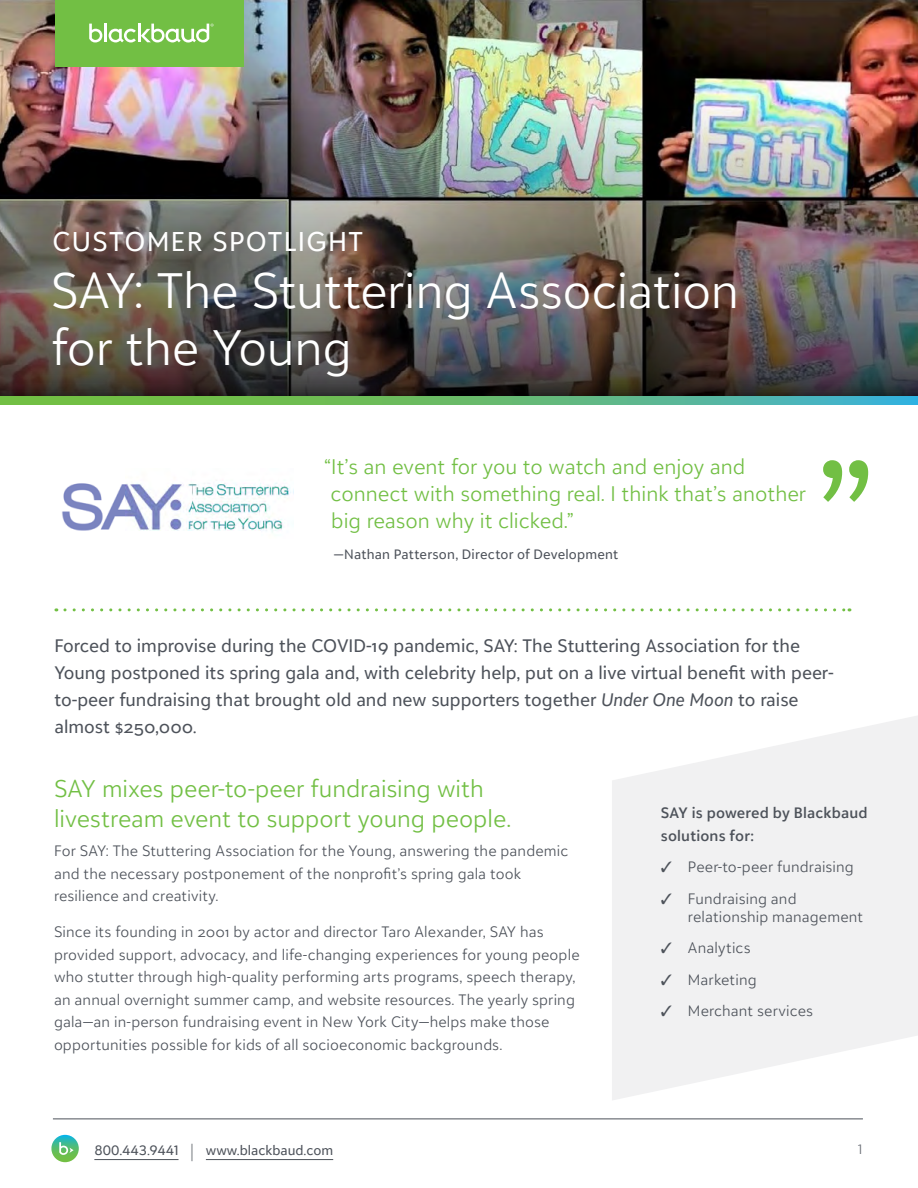
<style>
.page{position:relative;width:918px;height:1188px;background:#fff}
.page>*{position:absolute;margin:0;border:0;box-sizing:border-box;transform-origin:0 0}
.Hero_Image_Headline{font:300 49.5px/57px "Blackbaud Sans";letter-spacing:-.01em;color:#fff}
.Collateral_Type{font:27px "Blackbaud Sans";letter-spacing:.05em;color:#fff}
.Body_Header{font:300 24px/30px "Blackbaud Sans";color:#72bf44}
.Pull_Quote{font:300 21px/27px "Blackbaud Sans";color:#72bf44}
.Org_Summary_-_Rule_A{font:18px/27px "Blackbaud Sans";color:#4d525a}
.Body_Text{font:300 15px/22.5px "Blackbaud Sans";letter-spacing:.01em;color:#4d525a}
.Sidebar_Powered_by_T{font:600 15px/22.5px "Blackbaud Sans";letter-spacing:.01em;color:#4d525a}
.Pull_Quote_Attributi{font:13.5px "Blackbaud Sans";letter-spacing:.01em;color:#4d525a}
.t1{font:300 13.5px "Blackbaud Sans";color:#686c74}
.s1{font-style:italic}
.s2{font-weight:300;font-size:20.25px;color:#71757b}
</style>
<div class="page">
<hr style="left:53px;top:1119px;width:810px;height:1px;background:#4d525a">
<svg style="left:51px;top:1135px;width:28px;height:27px"></svg>
<svg style="left:59px;top:1142px;width:15px;height:13px"></svg>
<hr style="left:94px;top:1159px;width:85px;height:1px;background:#4d525a">
<hr style="left:206px;top:1159px;width:127px;height:1px;background:#4d525a">
<img style="left:0;top:0;width:918px;height:108px">
<img style="left:0;top:108px;width:918px;height:288px">
<img style="left:62px;top:483px;width:232px;height:50px">
<svg style="left:0;top:396px;width:918px;height:9px;background:#62b976"></svg>
<svg style="left:65px;top:608px;width:785px;height:3px"></svg>
<svg style="left:612px;top:716px;width:306px;height:384px;fill:#f1f1f2"></svg>
<svg style="left:823px;top:460px;width:45px;height:42px"></svg>
<div style="left:55px;top:0;width:189px;height:67px;background:#72bf44"></div>
<svg style="left:89px;top:24px;width:13px;height:18px"></svg>
<hr style="left:104px;top:24px;width:3px;height:18px;background:#fff">
<svg style="left:109px;top:24px;width:105px;height:19px"></svg>
<p class="Collateral_Type" style="left:53px;top:225px;width:312px">CUSTOMER SPOTLIGHT</p>
<p class="Hero_Image_Headline" style="left:51px;top:261px;width:690px">SAY: The Stuttering Association for the Young</p>
<p class="Pull_Quote" style="left:331px;top:452px;width:477px;text-indent:-6px">“It’s an event for you to watch and enjoy and connect with something real. I think that’s another big reason why it clicked.”</p>
<p class="Pull_Quote_Attributi" style="left:334px;top:546px;width:286px">—Nathan Patterson, Director of Development</p>
<p class="Org_Summary_-_Rule_A" style="left:54px;top:632px;width:781px">Forced to improvise during the COVID-19 pandemic, SAY: The Stuttering Association for the Young postponed its spring gala and, with celebrity help, put on a live virtual benefit with peer&shy;to-peer fundraising that brought old and new supporters together <span class="s1">Under One Moon</span> to raise almost $250,000.</p>
<p class="Body_Header" style="left:54px;top:773px;width:459px">SAY mixes peer-to-peer fundraising with livestream event to support young people.</p>
<p class="Body_Text" style="left:54px;top:840px;width:516px">For SAY: The Stuttering Association for the Young, answering the pandemic and the necessary postponement of the nonprofit’s spring gala took resilience and creativity.</p>
<p class="Body_Text" style="left:54px;top:921px;width:527px">Since its founding in 2001 by actor and director Taro Alexander, SAY has provided support, advocacy, and life-changing experiences for young people who stutter through high-quality performing arts programs, speech therapy, an annual overnight summer camp, and website resources. The yearly spring gala—an in-person fundraising event in New York City—helps make those opportunities possible for kids of all socioeconomic backgrounds.</p>
<p class="Sidebar_Powered_by_T" style="left:661px;top:802px;width:208px">SAY is powered by Blackbaud solutions for:</p>
<p class="Body_Text" style="left:661px;top:856px;width:194px">✓ Peer-to-peer fundraising</p>
<p class="Body_Text" style="left:688px;top:889px;width:177px;line-height:18px;text-indent:-27px">✓ Fundraising and relationship management</p>
<p class="Body_Text" style="left:661px;top:937px;width:91px">✓ Analytics</p>
<p class="Body_Text" style="left:661px;top:968px;width:97px">✓ Marketing</p>
<p class="Body_Text" style="left:661px;top:1000px;width:153px">✓ Merchant services</p>
<p class="Pull_Quote_Attributi" style="left:189px;top:1142px;width:145px"><span class="s2">|</span> www.blackbaud.com</p>
<p class="Pull_Quote_Attributi" style="left:94px;top:1142px;width:86px">800.443.9441</p>
<p class="t1" style="left:858px;top:1141px;width:6px">1</p>
</div>
